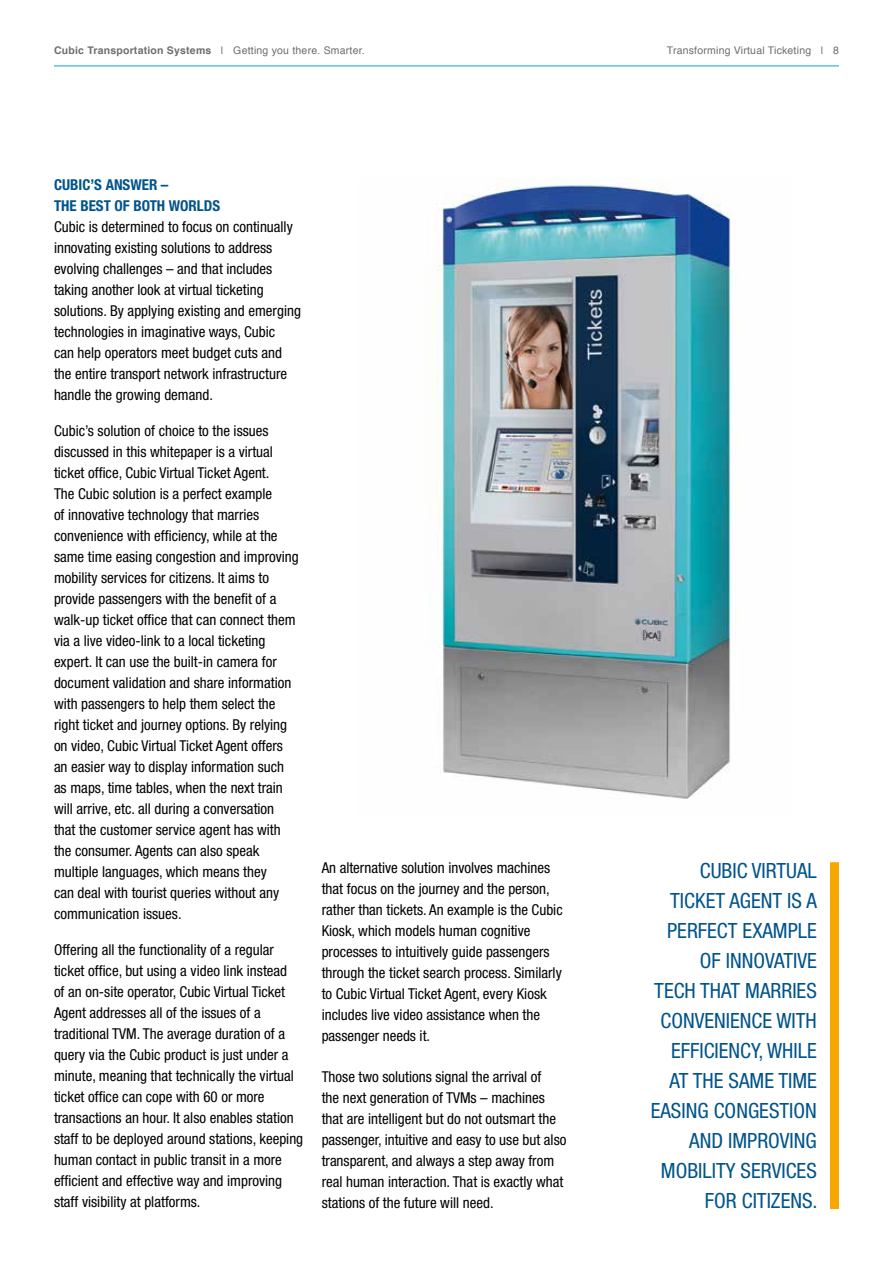
<style>
.page{position:relative;width:893px;height:1263px;background:#fff}
.page>*{position:absolute;margin:0;border:0;box-sizing:border-box;transform-origin:0 0}
.t1{font:condensed 21px/30px "Helvetica Neue";color:#00548b;text-align:right}
.t2{font:condensed 15px/21px "Helvetica Neue";color:#000}
.t3{font:700 condensed 15px/21px "Helvetica Neue";color:#00548b}
.t4{font:700 10.5px "Helvetica";letter-spacing:.02em;color:#6d6e71}
.t5{font:10.5px "Helvetica";letter-spacing:.02em;color:#6d6e71}
.s1{font-weight:400}
</style>
<div class="page">
<hr style="left:54px;top:66px;width:785px;height:1px;background:#00adbb">
<img style="left:436px;top:182px;width:298px;height:617px">
<div style="left:830px;top:862px;width:9px;height:347px;background:#f7a800"></div>
<p class="t4" style="left:54px;top:42px;width:312px">Cubic Transportation Systems <span class="s1">| Getting you there. Smarter.</span></p>
<p class="t5" style="left:667px;top:42px;width:174px">Transforming Virtual Ticketing | 8</p>
<p class="t3" style="left:54px;top:174px;width:168px">CUBIC’S ANSWER –<br>THE BEST OF BOTH WORLDS</p>
<p class="t2" style="left:54px;top:216px;width:248px">Cubic is determined to focus on continually innovating existing solutions to address evolving challenges – and that includes taking another look at virtual ticketing solutions. By applying existing and emerging technologies in imaginative ways, Cubic<br>can help operators meet budget cuts and the entire transport network infrastructure handle the growing demand.</p>
<p class="t2" style="left:54px;top:420px;width:246px">Cubic’s solution of choice to the issues discussed in this whitepaper is a virtual ticket office, Cubic Virtual Ticket Agent.<br>The Cubic solution is a perfect example<br>of innovative technology that marries convenience with efficiency, while at the same time easing congestion and improving mobility services for citizens. It aims to provide passengers with the benefit of a walk-up ticket office that can connect them via a live video-link to a local ticketing expert. It can use the built-in camera for document validation and share information with passengers to help them select the right ticket and journey options. By relying on video, Cubic Virtual Ticket Agent offers an easier way to display information such as maps, time tables, when the next train will arrive, etc. all during a conversation that the customer service agent has with the consumer. Agents can also speak multiple languages, which means they<br>can deal with tourist queries without any communication issues.</p>
<p class="t2" style="left:54px;top:939px;width:251px">Offering all the functionality of a regular ticket office, but using a video link instead<br>of an on-site operator, Cubic Virtual Ticket Agent addresses all of the issues of a traditional TVM. The average duration of a query via the Cubic product is just under a minute, meaning that technically the virtual ticket office can cope with 60 or more transactions an hour. It also enables station staff to be deployed around stations, keeping human contact in public transit in a more efficient and effective way and improving staff visibility at platforms.</p>
<p class="t2" style="left:322px;top:857px;width:243px">An alternative solution involves machines that focus on the journey and the person, rather than tickets. An example is the Cubic Kiosk, which models human cognitive processes to intuitively guide passengers through the ticket search process. Similarly to Cubic Virtual Ticket Agent, every Kiosk includes live video assistance when the passenger needs it.</p>
<p class="t2" style="left:322px;top:1066px;width:246px">Those two solutions signal the arrival of<br>the next generation of TVMs – machines that are intelligent but do not outsmart the passenger, intuitive and easy to use but also transparent, and always a step away from real human interaction. That is exactly what stations of the future will need.</p>
<h1 class="t1" style="left:651px;top:855px;width:168px">CUBIC VIRTUAL<br>TICKET AGENT IS A<br>PERFECT EXAMPLE<br>OF INNOVATIVE<br>TECH THAT MARRIES<br>CONVENIENCE WITH<br>EFFICIENCY, WHILE<br>AT THE SAME TIME<br>EASING CONGESTION<br>AND IMPROVING<br>MOBILITY SERVICES<br>FOR CITIZENS.</h1>
</div>
